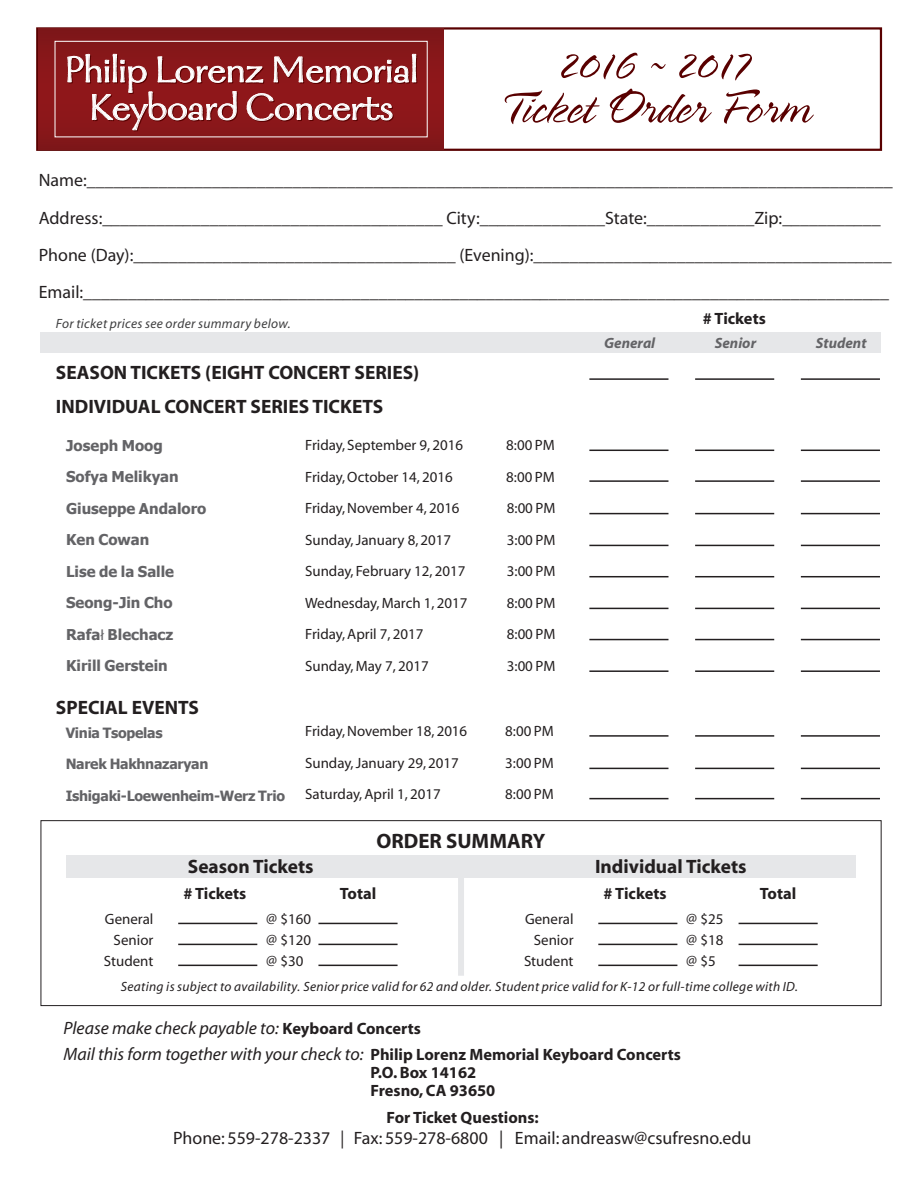
<style>
.page{position:relative;width:918px;height:1188px;background:#fff}
.page>*{position:absolute;margin:0;border:0;box-sizing:border-box;transform-origin:0 0}
.t1{font:300 50.7px/44.7px "Spring LP";color:#590000;text-align:center}
.t2{font:40.65px/37.7px "Galahad Os F";color:#fff;text-align:center}
.t3{font:700 20.85px "Myriad";color:#231f20}
.t4{font:700 19.35px "Myriad";color:#231f20}
.t5{font:17.85px/37.3px "Myriad";color:#231f20}
.t6{font:italic 17.85px/26px "Myriad";color:#231f20}
.t7{font:700 16.35px/17.9px "Myriad";color:#231f20}
.t8{font:14.85px/20.9px "Myriad";color:#231f20;text-align:right}
.t9{font:700 14.85px/31.5px "Tahoma";color:#636366}
.t10{font:italic 700 14.85px "Myriad";color:#636366}
.t11{font:700 14.1px "Tahoma";letter-spacing:-.02em;color:#636366}
.t12{font:italic 13.5px "Myriad";letter-spacing:.025em;color:#231f20}
.t13{font:italic 13.5px "Myriad";letter-spacing:.025em;color:#3e3e3f}
.s1{font-family:"Myriad Pro";font-weight:400}
.s2{font-weight:700;font-style:normal;font-size:16.35px}
.s3{font-style:italic}
</style>
<div class="page">
<div style="left:36px;top:27px;width:846px;height:124px;border:2px solid #590000"></div>
<svg style="left:39px;top:28px;width:405px;height:122px;background:#84191c"></svg>
<svg style="left:67px;top:43px;width:351px;height:95px;background:#932e30"></svg>
<div style="left:55px;top:41px;width:372px;height:96px;border:1px solid #fff"></div>
<hr style="left:589px;top:378px;width:79px;height:2px;background:#231f20">
<hr style="left:801px;top:378px;width:79px;height:2px;background:#231f20">
<hr style="left:695px;top:378px;width:79px;height:2px;background:#231f20">
<div style="left:41px;top:332px;width:840px;height:21px;background:#e6e7e9"></div>
<hr style="left:589px;top:450px;width:79px;height:1px;background:#231f20">
<hr style="left:801px;top:450px;width:79px;height:1px;background:#231f20">
<hr style="left:695px;top:450px;width:79px;height:1px;background:#231f20">
<hr style="left:589px;top:480px;width:79px;height:2px;background:#231f20">
<hr style="left:801px;top:480px;width:79px;height:2px;background:#231f20">
<hr style="left:695px;top:480px;width:79px;height:2px;background:#231f20">
<hr style="left:589px;top:513px;width:79px;height:1px;background:#231f20">
<hr style="left:801px;top:513px;width:79px;height:1px;background:#231f20">
<hr style="left:695px;top:513px;width:79px;height:1px;background:#231f20">
<hr style="left:589px;top:545px;width:79px;height:1px;background:#231f20">
<hr style="left:801px;top:545px;width:79px;height:1px;background:#231f20">
<hr style="left:695px;top:545px;width:79px;height:1px;background:#231f20">
<hr style="left:589px;top:576px;width:79px;height:1px;background:#231f20">
<hr style="left:801px;top:576px;width:79px;height:1px;background:#231f20">
<hr style="left:695px;top:576px;width:79px;height:1px;background:#231f20">
<hr style="left:589px;top:608px;width:79px;height:1px;background:#231f20">
<hr style="left:801px;top:608px;width:79px;height:1px;background:#231f20">
<hr style="left:695px;top:608px;width:79px;height:1px;background:#231f20">
<hr style="left:589px;top:639px;width:79px;height:1px;background:#231f20">
<hr style="left:801px;top:639px;width:79px;height:1px;background:#231f20">
<hr style="left:695px;top:639px;width:79px;height:1px;background:#231f20">
<hr style="left:589px;top:670px;width:79px;height:2px;background:#231f20">
<hr style="left:801px;top:670px;width:79px;height:2px;background:#231f20">
<hr style="left:695px;top:670px;width:79px;height:2px;background:#231f20">
<div style="left:66px;top:855px;width:790px;height:23px;background:#e6e7e9"></div>
<div style="left:458px;top:873px;width:6px;height:103px;background:#e6e7e9"></div>
<hr style="left:178px;top:923px;width:79px;height:1px;background:#231f20">
<hr style="left:318px;top:923px;width:80px;height:1px;background:#231f20">
<hr style="left:178px;top:944px;width:79px;height:1px;background:#231f20">
<hr style="left:318px;top:944px;width:80px;height:1px;background:#231f20">
<hr style="left:178px;top:965px;width:79px;height:1px;background:#231f20">
<hr style="left:318px;top:965px;width:80px;height:1px;background:#231f20">
<hr style="left:598px;top:923px;width:79px;height:1px;background:#231f20">
<hr style="left:739px;top:923px;width:79px;height:1px;background:#231f20">
<hr style="left:598px;top:944px;width:79px;height:1px;background:#231f20">
<hr style="left:739px;top:944px;width:79px;height:1px;background:#231f20">
<hr style="left:598px;top:965px;width:79px;height:1px;background:#231f20">
<hr style="left:739px;top:965px;width:79px;height:1px;background:#231f20">
<div style="left:41px;top:820px;width:841px;height:186px;border:1px solid #231f20"></div>
<hr style="left:589px;top:735px;width:79px;height:2px;background:#231f20">
<hr style="left:801px;top:735px;width:79px;height:2px;background:#231f20">
<hr style="left:695px;top:735px;width:79px;height:2px;background:#231f20">
<hr style="left:589px;top:768px;width:79px;height:1px;background:#231f20">
<hr style="left:801px;top:768px;width:79px;height:1px;background:#231f20">
<hr style="left:695px;top:768px;width:79px;height:1px;background:#231f20">
<hr style="left:589px;top:798px;width:79px;height:1px;background:#231f20">
<hr style="left:801px;top:798px;width:79px;height:1px;background:#231f20">
<hr style="left:695px;top:798px;width:79px;height:1px;background:#231f20">
<h2 class="t2" style="left:65px;top:52px;width:355px">Philip Lorenz Memorial<br>Keyboard Concerts</h2>
<h1 class="t1" style="left:499px;top:43px;width:313px">2016 ~ 2017<br>Ticket Order Form</h1>
<p class="t5" style="left:39px;top:162px;width:855px">Name:__________________________________________________________________________________________ Address:______________________________________ City:______________State:____________Zip:___________ Phone (Day):____________________________________ (Evening):________________________________________ Email:__________________________________________________________________________________________</p>
<p class="t13" style="left:56px;top:317px;width:236px">For ticket prices see order summary below.</p>
<p class="t4" style="left:56px;top:362px;width:365px">SEASON TICKETS (EIGHT CONCERT SERIES)</p>
<p class="t4" style="left:56px;top:396px;width:329px">INDIVIDUAL CONCERT SERIES TICKETS</p>
<p class="t8" style="left:305px;top:435px;width:159px">Friday, September 9, 2016</p>
<p class="t8" style="left:506px;top:435px;width:50px">8:00 PM</p>
<p class="t8" style="left:305px;top:467px;width:149px">Friday, October 14, 2016</p>
<p class="t8" style="left:506px;top:467px;width:50px">8:00 PM</p>
<p class="t8" style="left:305px;top:498px;width:156px">Friday, November 4, 2016</p>
<p class="t8" style="left:507px;top:498px;width:50px">8:00 PM</p>
<p class="t8" style="left:305px;top:530px;width:148px">Sunday, January 8, 2017</p>
<p class="t8" style="left:507px;top:530px;width:50px">3:00 PM</p>
<p class="t8" style="left:305px;top:561px;width:162px">Sunday, February 12, 2017</p>
<p class="t8" style="left:507px;top:561px;width:50px">3:00 PM</p>
<p class="t8" style="left:305px;top:593px;width:164px">Wednesday, March 1, 2017</p>
<p class="t8" style="left:507px;top:593px;width:50px">8:00 PM</p>
<p class="t8" style="left:305px;top:624px;width:120px">Friday, April 7, 2017</p>
<p class="t8" style="left:507px;top:624px;width:50px">8:00 PM</p>
<p class="t8" style="left:305px;top:656px;width:125px">Sunday, May 7, 2017</p>
<p class="t8" style="left:507px;top:656px;width:50px">3:00 PM</p>
<p class="t9" style="left:66px;top:429px;width:142px">Joseph Moog<br>Sofya Melikyan<br>Giuseppe Andaloro<br>Ken Cowan<br>Lise de la Salle<br>Seong-Jin Cho<br>Rafa<span class="s1">ł</span> Blechacz<br>Kirill Gerstein</p>
<p class="t4" style="left:56px;top:698px;width:145px">SPECIAL EVENTS</p>
<p class="t11" style="left:66px;top:724px;width:98px">Vinia Tsopelas</p>
<p class="t11" style="left:66px;top:755px;width:144px">Narek Hakhnazaryan</p>
<p class="t11" style="left:66px;top:787px;width:221px">Ishigaki-Loewenheim-Werz Trio</p>
<p class="t8" style="left:305px;top:722px;width:164px">Friday, November 18, 2016</p>
<p class="t8" style="left:505px;top:722px;width:50px">8:00 PM</p>
<p class="t8" style="left:305px;top:753px;width:155px">Sunday, January 29, 2017</p>
<p class="t8" style="left:505px;top:753px;width:50px">3:00 PM</p>
<p class="t8" style="left:305px;top:785px;width:137px">Saturday, April 1, 2017</p>
<p class="t8" style="left:505px;top:785px;width:50px">8:00 PM</p>
<p class="t3" style="left:376px;top:830px;width:170px">ORDER SUMMARY</p>
<p class="t7" style="left:703px;top:310px;width:65px"># Tickets</p>
<p class="t10" style="left:604px;top:335px;width:53px">General</p>
<p class="t10" style="left:715px;top:335px;width:43px">Senior</p>
<p class="t10" style="left:816px;top:335px;width:52px">Student</p>
<p class="t4" style="left:188px;top:856px;width:127px">Season Tickets</p>
<p class="t4" style="left:595px;top:856px;width:153px">Individual Tickets</p>
<p class="t7" style="left:183px;top:885px;width:65px"># Tickets</p>
<p class="t7" style="left:340px;top:885px;width:38px">Total</p>
<p class="t8" style="left:104px;top:909px;width:51px">General<br>Senior<br>Student</p>
<p class="t8" style="left:266px;top:909px;width:46px;text-align:justify">@ $160 @ $120 @ $30</p>
<p class="t7" style="left:604px;top:885px;width:65px"># Tickets</p>
<p class="t7" style="left:760px;top:885px;width:38px">Total</p>
<p class="t8" style="left:524px;top:909px;width:51px">General<br>Senior<br>Student</p>
<p class="t8" style="left:686px;top:909px;width:39px;text-align:justify">@ $25 @ $18 @ $5</p>
<p class="t12" style="left:121px;top:980px;width:679px">Seating is subject to availability. Senior price valid for 62 and older. Student price valid for K-12 or full-time college with ID.</p>
<p class="t6" style="left:64px;top:1016px;width:619px">Please make check payable to: <span class="s2">Keyboard Concerts<br></span>Mail this form together with your check to: <span class="s2">Philip Lorenz Memorial Keyboard Concerts</span></p>
<p class="t7" style="left:371px;top:1065px;width:126px">P.O. Box 14162<br>Fresno, CA 93650</p>
<p class="t7" style="left:387px;top:1109px;width:154px">For Ticket Questions:</p>
<p class="t5" style="left:173px;top:1120px;width:580px">Phone: 559-278-2337 <span class="s3">|</span> Fax: 559-278-6800 | Email: andreasw@csufresno.edu</p>
</div>
